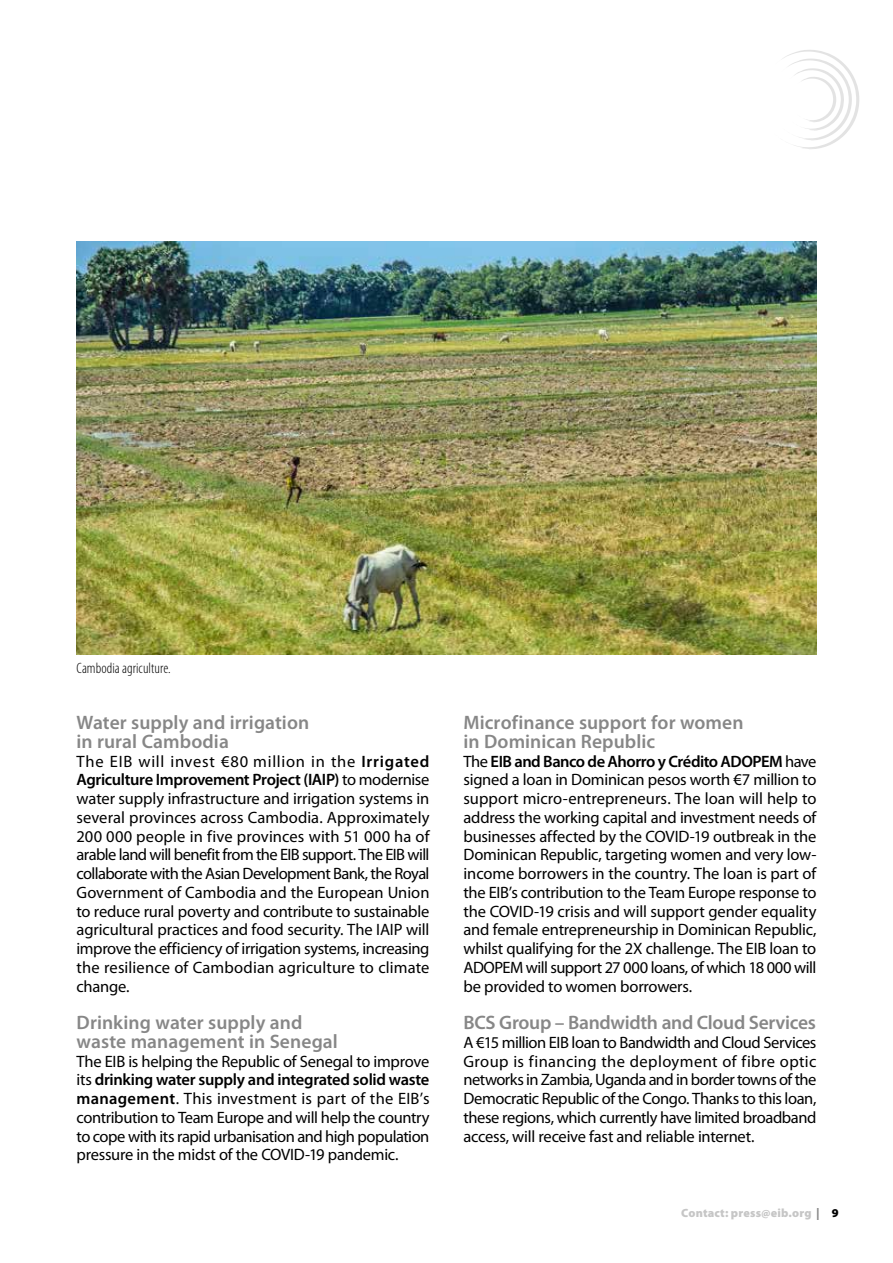
<style>
.page{position:relative;width:893px;height:1263px;background:#fff}
.page>*{position:absolute;margin:0;border:0;box-sizing:border-box;transform-origin:0 0}
.t1{font:600 19.5px/18.8px "Myriad Pro";letter-spacing:.005em;color:#878787}
.t2{font:600 19.5px "Myriad Pro";letter-spacing:-.015em;color:#878787}
.t3{font:16.5px/18.8px "Myriad Pro";letter-spacing:-.015em;color:#000;text-align:justify}
.t4{font:300 condensed 15px "Myriad Pro";letter-spacing:.005em;color:#000}
.t5{font:900 12px "Myriad Pro";letter-spacing:.015em;color:#c6c6c6}
.s1{font-weight:600}
.s2{color:#878787}
.s3{color:#000}
</style>
<div class="page">
<img style="left:77px;top:242px;width:739px;height:412px">
<svg style="left:782px;top:50px;width:77px;height:99px"></svg>
<p class="t4" style="left:77px;top:660px;width:96px">Cambodia agriculture.</p>
<p class="t1" style="left:77px;top:713px;width:234px">Water supply and irrigation in rural Cambodia</p>
<p class="t3" style="left:77px;top:752px;width:354px">The EIB will invest €80 million in the <span class="s1">Irrigated Agriculture Improvement Project (IAIP)</span> to modernise water supply infrastructure and irrigation systems in several provinces across Cambodia. Approximately 200 000 people in five provinces with 51 000 ha of arable land will benefit from the EIB support. The EIB will collaborate with the Asian Development Bank, the Royal Government of Cambodia and the European Union to reduce rural poverty and contribute to sustainable agricultural practices and food security. The IAIP will improve the efficiency of irrigation systems, increasing the resilience of Cambodian agriculture to climate change.</p>
<p class="t1" style="left:77px;top:1013px;width:263px">Drinking water supply and waste management in Senegal</p>
<p class="t3" style="left:77px;top:1052px;width:354px">The EIB is helping the Republic of Senegal to improve its <span class="s1">drinking water supply and integrated solid waste management</span>. This investment is part of the EIB’s contribution to Team Europe and will help the country to cope with its rapid urbanisation and high population pressure in the midst of the COVID-19 pandemic.</p>
<p class="t1" style="left:463px;top:713px;width:282px">Microfinance support for women in Dominican Republic</p>
<p class="t3" style="left:463px;top:752px;width:354px">The <span class="s1">EIB and Banco de Ahorro y Crédito ADOPEM</span> have signed a loan in Dominican pesos worth €7 million to support micro-entrepreneurs. The loan will help to address the working capital and investment needs of businesses affected by the COVID-19 outbreak in the Dominican Republic, targeting women and very low&shy;income borrowers in the country. The loan is part of the EIB’s contribution to the Team Europe response to the COVID-19 crisis and will support gender equality and female entrepreneurship in Dominican Republic, whilst qualifying for the 2X challenge. The EIB loan to ADOPEM will support 27 000 loans, of which 18 000 will be provided to women borrowers.</p>
<p class="t2" style="left:463px;top:1012px;width:354px">BCS Group – Bandwidth and Cloud Services</p>
<p class="t3" style="left:463px;top:1033px;width:354px">A €15 million EIB loan to Bandwidth and Cloud Services Group is financing the deployment of fibre optic networks in Zambia, Uganda and in border towns of the Democratic Republic of the Congo. Thanks to this loan, these regions, which currently have limited broadband access, will receive fast and reliable internet.</p>
<p class="t5" style="left:681px;top:1206px;width:159px">Contact: press@eib.org <span class="s2">|</span> <span class="s3">9</span></p>
</div>
